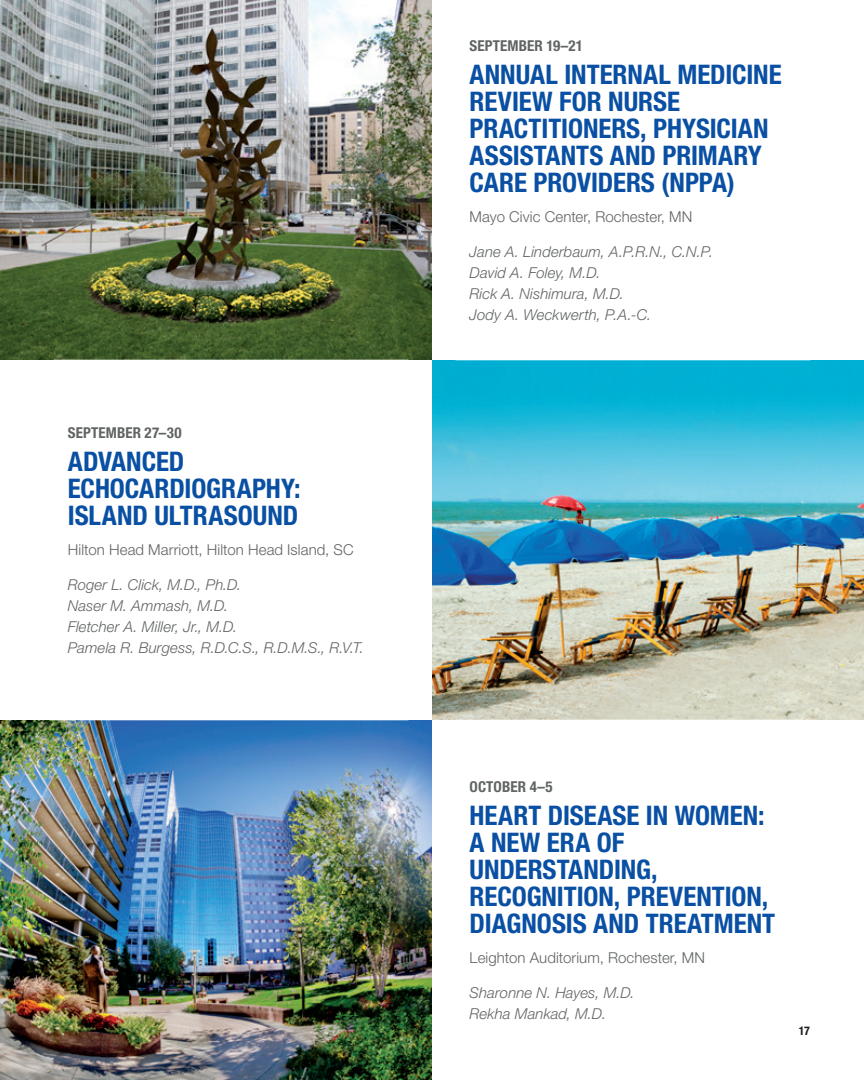
<style>
.page{position:relative;width:864px;height:1080px;background:#fff}
.page>*{position:absolute;margin:0;border:0;box-sizing:border-box;transform-origin:0 0}
.t1{font:700 condensed 27px/27px "Helvetica Neue LT Std";color:#094fa3}
.t2{font:italic 300 15px/21px "Helvetica Neue LT Std";letter-spacing:.005em;color:#616464}
.t3{font:300 15px "Helvetica Neue LT Std";letter-spacing:.005em;color:#616464}
.t4{font:700 condensed 15px "Helvetica Neue LT Std";letter-spacing:.005em;color:#616464}
.t5{font:700 condensed 12px "Helvetica Neue LT Std";color:#231f20}
</style>
<div class="page">
<img style="left:0;top:0;width:432px;height:360px">
<img style="left:0;top:720px;width:432px;height:360px">
<img style="left:432px;top:360px;width:432px;height:360px">
<p class="t4" style="left:68px;top:423px;width:115px">SEPTEMBER 27–30</p>
<h1 class="t1" style="left:68px;top:448px;width:234px">ADVANCED<br>ECHOCARDIOGRAPHY:<br>ISLAND ULTRASOUND</h1>
<p class="t3" style="left:68px;top:541px;width:287px">Hilton Head Marriott, Hilton Head Island, SC</p>
<p class="t2" style="left:68px;top:574px;width:297px">Roger L. Click, M.D., Ph.D.<br>Naser M. Ammash, M.D.<br>Fletcher A. Miller, Jr., M.D.<br>Pamela R. Burgess, R.D.C.S., R.D.M.S., R.V.T.</p>
<p class="t4" style="left:470px;top:36px;width:115px">SEPTEMBER 19–21</p>
<h1 class="t1" style="left:470px;top:61px;width:314px">ANNUAL INTERNAL MEDICINE<br>REVIEW FOR NURSE<br>PRACTITIONERS, PHYSICIAN<br>ASSISTANTS AND PRIMARY<br>CARE PROVIDERS (NPPA)</h1>
<p class="t3" style="left:470px;top:208px;width:224px">Mayo Civic Center, Rochester, MN</p>
<p class="t2" style="left:470px;top:241px;width:245px">Jane A. Linderbaum, A.P.R.N., C.N.P.<br>David A. Foley, M.D.<br>Rick A. Nishimura, M.D.<br>Jody A. Weckwerth, P.A.-C.</p>
<p class="t4" style="left:470px;top:777px;width:85px">OCTOBER 4–5</p>
<h1 class="t1" style="left:470px;top:802px;width:307px">HEART DISEASE IN WOMEN:<br>A NEW ERA OF<br>UNDERSTANDING,<br>RECOGNITION, PREVENTION,<br>DIAGNOSIS AND TREATMENT</h1>
<p class="t3" style="left:470px;top:949px;width:237px">Leighton Auditorium, Rochester, MN</p>
<p class="t2" style="left:470px;top:982px;width:167px">Sharonne N. Hayes, M.D.<br>Rekha Mankad, M.D.</p>
<p class="t5" style="left:799px;top:1023px;width:13px">17</p>
</div>
